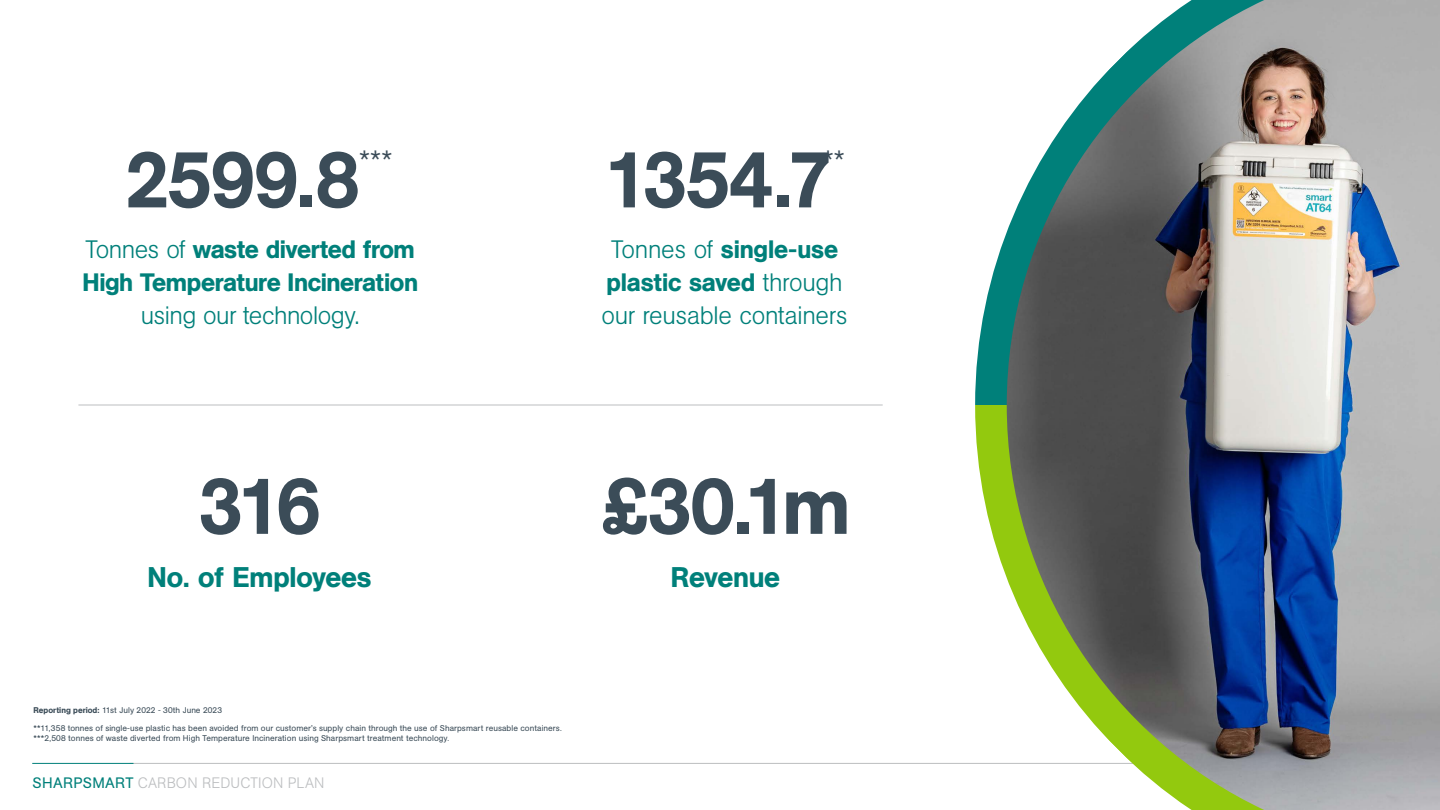
<style>
.page{position:relative;width:1440px;height:810px;background:#fff}
.page>*{position:absolute;margin:0;border:0;box-sizing:border-box;transform-origin:0 0}
.t1{font:500 79.88px "AG Book Pro";letter-spacing:-.025em;color:#3b4c58}
.t2{font:300 29.1px "AG Book Pro";color:#3b4c58}
.t3{font:500 28.2px "AG Book Pro";letter-spacing:-.005em;color:#00807a}
.t4{font:500 24.97px/32.9px "AG Book Pro";letter-spacing:-.015em;color:#00807a;text-align:center}
.t5{font:300 24.97px/32.9px "AG Book Pro";letter-spacing:-.015em;color:#00807a;text-align:center}
.t6{font:300 15px "AG Book Pro";letter-spacing:.01em;color:#bcbec0}
.t7{font:8.25px "AG Book Pro";letter-spacing:.005em;color:#3b4c58}
.s1{font-weight:300}
.s2{font-weight:500}
.s3{font-weight:400;color:#00807a}
</style>
<div class="page">
<hr style="left:130px;top:763px;width:1270px;height:1px;background:#bcbec0">
<hr style="left:32px;top:763px;width:102px;height:1px;background:#00807a">
<svg style="left:975px;top:405px;width:32px;height:174px;fill:#93c90e"></svg>
<svg style="left:975px;top:231px;width:32px;height:174px;fill:#00807a"></svg>
<img style="left:1007px;top:0;width:433px;height:810px">
<hr style="left:78px;top:405px;width:805px;height:1px;background:#bcbec0">
<p class="t1" style="left:125px;top:128px;width:237px">2599.8</p>
<p class="t2" style="left:359px;top:142px;width:35px">***</p>
<p class="t4" style="left:82px;top:232px;width:337px"><span class="s1">Tonnes of</span> waste diverted from<br>High Temperature Incineration <span class="s1">using our technology.</span></p>
<p class="t2" style="left:823px;top:142px;width:24px">**</p>
<p class="t1" style="left:605px;top:128px;width:230px">1354.7</p>
<p class="t5" style="left:601px;top:232px;width:248px">Tonnes of <span class="s2">single-use plastic saved</span> through our reusable containers</p>
<p class="t1" style="left:198px;top:454px;width:124px">316</p>
<p class="t3" style="left:148px;top:558px;width:225px">No. of Employees</p>
<p class="t1" style="left:600px;top:454px;width:252px">£30.1m</p>
<p class="t3" style="left:671px;top:558px;width:111px">Revenue</p>
<p class="t7" style="left:34px;top:705px;width:190px"><span class="s2">Reporting period:</span> 11st July 2022 - 30th June 2023</p>
<p class="t7" style="left:34px;top:722px;width:530px">**11,358 tonnes of single-use plastic has been avoided from our customer’s supply chain through the use of Sharpsmart reusable containers.</p>
<p class="t7" style="left:34px;top:733px;width:417px">***2,508 tonnes of waste diverted from High Temperature Incineration using Sharpsmart treatment technology.</p>
<h3 class="t6" style="left:33px;top:773px;width:294px"><span class="s3">SHARPSMART</span> CARBON REDUCTION PLAN</h3>
</div>
